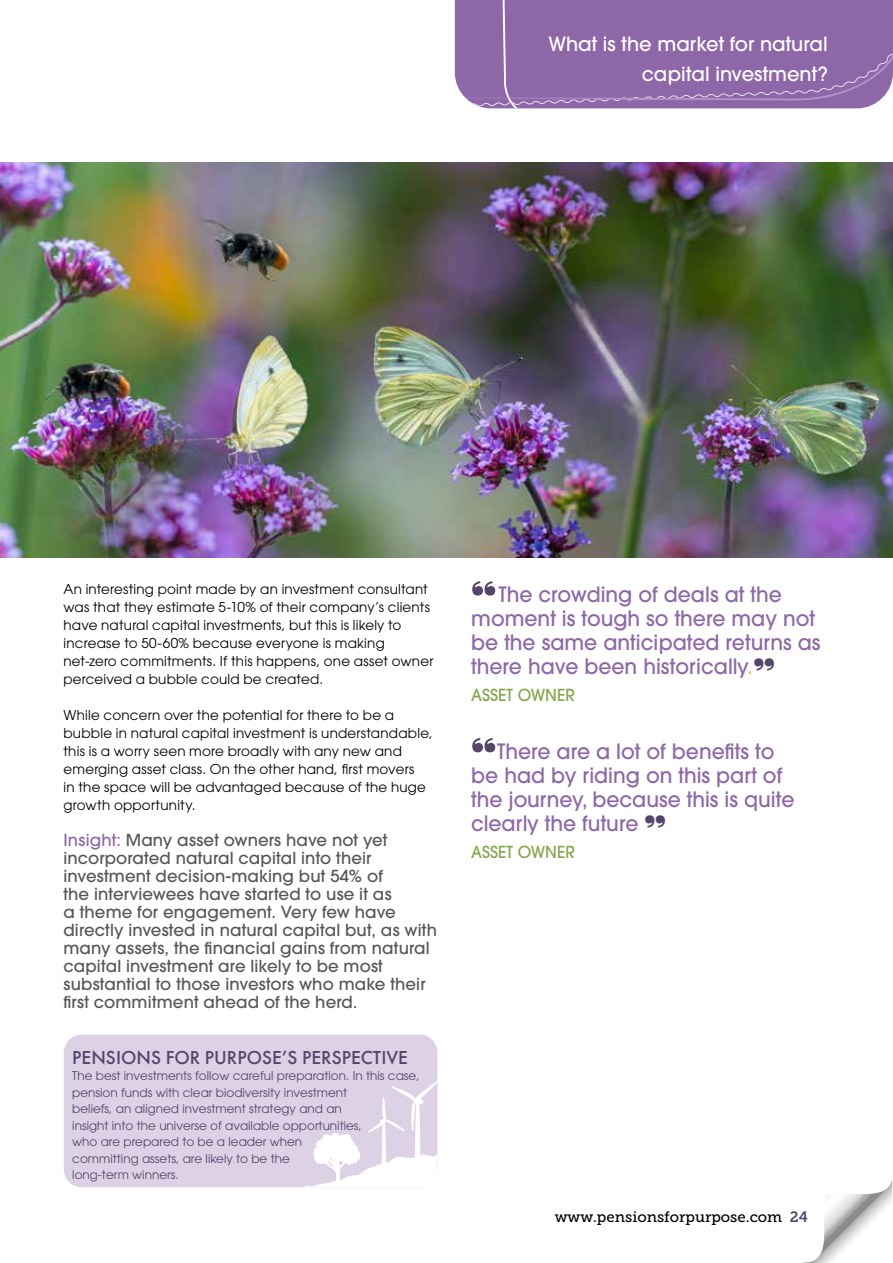
<style>
.page{position:relative;width:893px;height:1263px;background:#fff}
.page>*{position:absolute;margin:0;border:0;box-sizing:border-box;transform-origin:0 0}
.t1{font:900 52.5px "Blenny";color:#54456b}
.t2{font:500 21px/24px "ITC Avant Garde Pro";color:#8e67a9}
.t3{font:500 19.5px/30px "ITC Avant Garde Pro";color:#fff;text-align:right}
.t4{font:500 19.5px "Futura PT";color:#54456b}
.t5{font:500 16.5px/18px "ITC Avant Garde Pro";letter-spacing:.01em;color:#575756}
.t6{font:500 16.5px "ITC Avant Garde Pro";color:#85a84c}
.t7{font:15px "Museo Slab 500";color:#000}
.t8{font:13.5px/18px "ITC Avant Garde Pro";letter-spacing:.015em;color:#000}
.t9{font:12px/16.5px "ITC Avant Garde Pro";color:#54456b}
.s1{color:#8e67a9}
.s2{color:#c2cc2f}
.s3{font-family:"Blenny";font-weight:900;font-size:45px;color:#54456b}
.s4{color:#fff}
.s5{font-family:"Museo Slab 700";color:#54456b}
</style>
<div class="page">
<div style="left:455px;top:0;width:438px;height:108px;background:#8e67a9"></div>
<img style="left:0;top:162px;width:893px;height:395px">
<div style="left:64px;top:1034px;width:373px;height:153px;background:#ddd1e5;border-radius:18px"></div>
<svg style="left:802px;top:1180px;width:90px;height:83px"></svg>
<svg style="left:304px;top:1037px;width:133px;height:150px"></svg>
<h3 class="t3" style="left:548px;top:28px;width:281px">What is the market for natural capital investment?</h3>
<p class="t8" style="left:63px;top:580px;width:371px">An interesting point made by an investment consultant was that they estimate 5-10% of their company’s clients have natural capital investments, but this is likely to increase to 50-60% because everyone is making net-zero commitments. If this happens, one asset owner perceived a bubble could be created.</p>
<p class="t8" style="left:63px;top:706px;width:371px">While concern over the potential for there to be a bubble in natural capital investment is understandable, this is a worry seen more broadly with any new and emerging asset class. On the other hand, first movers<br>in the space will be advantaged because of the huge growth opportunity.</p>
<p class="t5" style="left:63px;top:831px;width:375px"><span class="s1">Insight:</span> Many asset owners have not yet incorporated natural capital into their investment decision-making but 54% of<br>the interviewees have started to use it as<br>a theme for engagement. Very few have directly invested in natural capital but, as with many assets, the financial gains from natural capital investment are likely to be most substantial to those investors who make their first commitment ahead of the herd.</p>
<h3 class="t4" style="left:72px;top:1045px;width:337px">PENSIONS FOR PURPOSE’S PERSPECTIVE</h3>
<p class="t9" style="left:72px;top:1067px;width:349px">The best investments follow careful preparation. In this case, pension funds with clear biodiversity investment<br>beliefs, an aligned investment strategy and an<br>insight into the universe of available opportunities,<br>who are prepared to be a leader when<br>committing assets, are likely to be the<br>long-term winners.</p>
<h1 class="t1" style="left:471px;top:568px;width:27px">“</h1>
<h2 class="t2" style="left:471px;top:582px;width:351px;text-indent:27px">The crowding of deals at the moment is tough so there may not be the same anticipated returns as there have been historically<span class="s2">.</span><span class="s3">”</span></h2>
<p class="t6" style="left:471px;top:684px;width:105px">ASSET OWNER</p>
<h1 class="t1" style="left:471px;top:725px;width:27px">“</h1>
<h2 class="t2" style="left:471px;top:739px;width:325px;text-indent:26px">There are a lot of benefits to be had by riding on this part of the journey, because this is quite clearly the future<span class="s4">.</span><span class="s3">”</span></h2>
<p class="t6" style="left:471px;top:841px;width:105px">ASSET OWNER</p>
<p class="t7" style="left:555px;top:1208px;width:255px">www.pensionsforpurpose.com <span class="s5">24</span></p>
</div>
